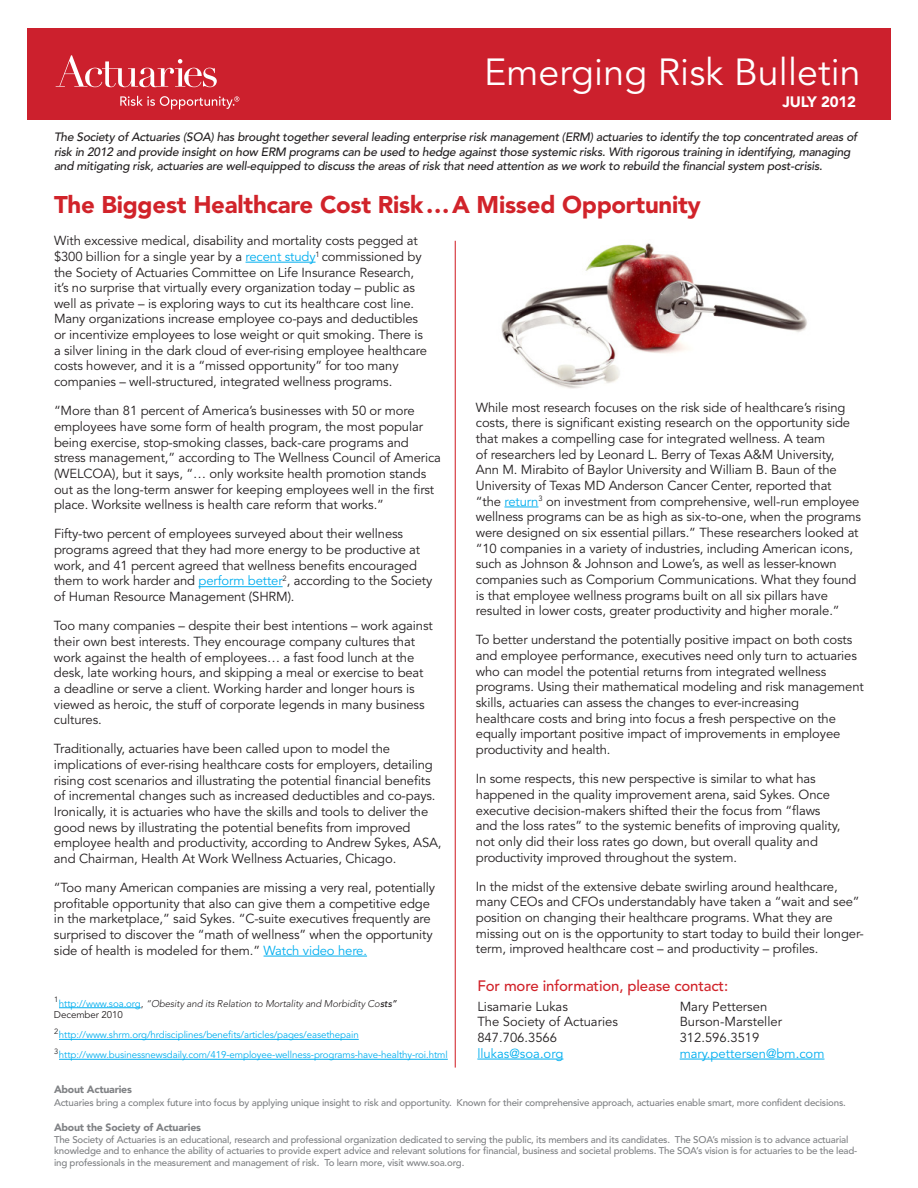
<style>
.page{position:relative;width:918px;height:1188px;background:#fff}
.page>*{position:absolute;margin:0;border:0;box-sizing:border-box;transform-origin:0 0}
.t1{font:37.5px "Avenir";letter-spacing:.005em;color:#fff}
.t2{font:900 24px "Avenir";letter-spacing:-.01em;color:#d1232a}
.t3{font:500 15px "Avenir";letter-spacing:-.01em;color:#d1232a}
.t4{font:900 15px "Avenir";letter-spacing:-.01em;color:#fff}
.t5{font:13.05px/15.6px "Avenir";letter-spacing:-.01em;color:#231f20}
.t6{font:13.05px "Avenir";color:#00aeef}
.t7{font:italic 500 12px/14.4px "Avenir";letter-spacing:-.02em;color:#231f20}
.t8{font:900 10.5px "Avenir";letter-spacing:-.02em;color:#808285}
.t9{font:500 9.75px/11.7px "Avenir";letter-spacing:-.02em;color:#808285}
.t10{font:9.75px/20px "Avenir";letter-spacing:-.01em;color:#00aeef}
.t11{font:italic 300 9.75px/11.7px "Avenir";letter-spacing:-.01em;color:#231f20}
.s1{color:#00aeef}
.s2{font-weight:400;font-style:normal;color:#00aeef}
.s3{font-weight:400;font-style:normal}
.s4{font-weight:500}
</style>
<div class="page">
<div style="left:27px;top:29px;width:864px;height:91px;background:#cc202d"></div>
<svg style="left:56px;top:55px;width:161px;height:32px"></svg>
<svg style="left:120px;top:96px;width:119px;height:13px"></svg>
<hr style="left:246px;top:262px;width:70px;height:1px;background:#00aeef">
<hr style="left:199px;top:586px;width:84px;height:1px;background:#00aeef">
<hr style="left:264px;top:956px;width:103px;height:1px;background:#00aeef">
<hr style="left:504px;top:507px;width:34px;height:1px;background:#00aeef">
<hr style="left:477px;top:1059px;width:86px;height:1px;background:#00aeef">
<hr style="left:680px;top:1059px;width:144px;height:1px;background:#00aeef">
<hr style="left:455px;top:241px;width:1px;height:827px;background:#d1232a">
<img style="left:501px;top:243px;width:306px;height:146px">
<hr style="left:59px;top:1007px;width:82px;height:1px;background:#00aeef">
<hr style="left:59px;top:1039px;width:300px;height:1px;background:#00aeef">
<hr style="left:59px;top:1059px;width:389px;height:1px;background:#00aeef">
<h1 class="t1" style="left:484px;top:51px;width:378px">Emerging Risk Bulletin</h1>
<p class="t7" style="left:54px;top:130px;width:805px">The Society of Actuaries (SOA) has brought together several leading enterprise risk management (ERM) actuaries to identify the top concentrated areas of risk in 2012 and provide insight on how ERM programs can be used to hedge against those systemic risks. With rigorous training in identifying, managing and mitigating risk, actuaries are well-equipped to discuss the areas of risk that need attention as we work to rebuild the financial system post-crisis.</p>
<h2 class="t2" style="left:54px;top:191px;width:648px">The Biggest Healthcare Cost Risk…A Missed Opportunity</h2>
<p class="t5" style="left:54px;top:233px;width:375px">With excessive medical, disability and mortality costs pegged at $300 billion for a single year by a <span class="s1">recent study</span><sup>1</sup> commissioned by the Society of Actuaries Committee on Life Insurance Research, it’s no surprise that virtually every organization today – public as well as private – is exploring ways to cut its healthcare cost line.<br>Many organizations increase employee co-pays and deductibles or incentivize employees to lose weight or quit smoking. There is a silver lining in the dark cloud of ever-rising employee healthcare costs however, and it is a “missed opportunity” for too many companies – well-structured, integrated wellness programs.</p>
<p class="t5" style="left:54px;top:403px;width:388px">“More than 81 percent of America’s businesses with 50 or more employees have some form of health program, the most popular being exercise, stop-smoking classes, back-care programs and stress management,” according to The Wellness Council of America (WELCOA), but it says, “… only worksite health promotion stands out as the long-term answer for keeping employees well in the first place. Worksite wellness is health care reform that works.”</p>
<p class="t5" style="left:54px;top:526px;width:380px">Fifty-two percent of employees surveyed about their wellness programs agreed that they had more energy to be productive at work, and 41 percent agreed that wellness benefits encouraged them to work harder and <span class="s1">perform better</span><sup>2</sup>, according to the Society of Human Resource Management (SHRM).</p>
<p class="t5" style="left:54px;top:618px;width:380px">Too many companies – despite their best intentions – work against their own best interests. They encourage company cultures that work against the health of employees… a fast food lunch at the desk, late working hours, and skipping a meal or exercise to beat a deadline or serve a client. Working harder and longer hours is viewed as heroic, the stuff of corporate legends in many business cultures.</p>
<p class="t5" style="left:54px;top:741px;width:389px">Traditionally, actuaries have been called upon to model the implications of ever-rising healthcare costs for employers, detailing rising cost scenarios and illustrating the potential financial benefits of incremental changes such as increased deductibles and co-pays.<br>Ironically, it is actuaries who have the skills and tools to deliver the good news by illustrating the potential benefits from improved employee health and productivity, according to Andrew Sykes, ASA, and Chairman, Health At Work Wellness Actuaries, Chicago.</p>
<p class="t5" style="left:54px;top:880px;width:383px">“Too many American companies are missing a very real, potentially profitable opportunity that also can give them a competitive edge in the marketplace,” said Sykes. “C-suite executives frequently are surprised to discover the “math of wellness” when the opportunity side of health is modeled for them.” <span class="s1">Watch video here.</span></p>
<p class="t4" style="left:783px;top:93px;width:75px">JULY 2012</p>
<p class="t5" style="left:476px;top:400px;width:387px">While most research focuses on the risk side of healthcare’s rising costs, there is significant existing research on the opportunity side that makes a compelling case for integrated wellness. A team<br>of researchers led by Leonard L. Berry of Texas A&amp;M University,<br>Ann M. Mirabito of Baylor University and William B. Baun of the University of Texas MD Anderson Cancer Center, reported that<br>“the <span class="s1">return</span><sup>3</sup> on investment from comprehensive, well-run employee wellness programs can be as high as six-to-one, when the programs were designed on six essential pillars.” These researchers looked at “10 companies in a variety of industries, including American icons, such as Johnson &amp; Johnson and Lowe’s, as well as lesser-known companies such as Comporium Communications. What they found is that employee wellness programs built on all six pillars have resulted in lower costs, greater productivity and higher morale.”</p>
<p class="t5" style="left:476px;top:633px;width:389px">To better understand the potentially positive impact on both costs and employee performance, executives need only turn to actuaries who can model the potential returns from integrated wellness programs. Using their mathematical modeling and risk management skills, actuaries can assess the changes to ever-increasing<br>healthcare costs and bring into focus a fresh perspective on the equally important positive impact of improvements in employee productivity and health.</p>
<p class="t5" style="left:476px;top:771px;width:366px">In some respects, this new perspective is similar to what has happened in the quality improvement arena, said Sykes. Once executive decision-makers shifted their the focus from “flaws and the loss rates” to the systemic benefits of improving quality, not only did their loss rates go down, but overall quality and productivity improved throughout the system.</p>
<p class="t5" style="left:476px;top:879px;width:390px">In the midst of the extensive debate swirling around healthcare, many CEOs and CFOs understandably have taken a “wait and see” position on changing their healthcare programs. What they are missing out on is the opportunity to start today to build their longer&shy;term, improved healthcare cost – and productivity – profiles.</p>
<p class="t11" style="left:54px;top:998px;width:345px"><sup>1</sup><span class="s2">http://www.soa.org</span><span class="s3">,</span> “Obesity and its Relation to Mortality and Morbidity Co<span class="s4">sts”<br></span><span class="s3">December 2010</span></p>
<p class="t10" style="left:54px;top:1025px;width:395px"><sup>2</sup>http://www.shrm.org/hrdisciplines/benefits/articles/pages/easethepain<br><sup>3</sup>http://www.businessnewsdaily.com/419-employee-wellness-programs-have-healthy-roi.html</p>
<p class="t3" style="left:477px;top:978px;width:252px">For more information, please contact:</p>
<p class="t5" style="left:477px;top:999px;width:142px">Lisamarie Lukas<br>The Society of Actuaries<br>847.706.3566</p>
<p class="t6" style="left:477px;top:1046px;width:88px">llukas@soa.org</p>
<p class="t5" style="left:680px;top:999px;width:104px">Mary Pettersen<br>Burson-Marsteller<br>312.596.3519</p>
<p class="t6" style="left:680px;top:1046px;width:146px">mary.pettersen@bm.com</p>
<p class="t8" style="left:54px;top:1083px;width:79px">About Actuaries</p>
<p class="t9" style="left:54px;top:1097px;width:793px">Actuaries bring a complex future into focus by applying unique insight to risk and opportunity. Known for their comprehensive approach, actuaries enable smart, more confident decisions.</p>
<p class="t8" style="left:54px;top:1121px;width:149px">About the Society of Actuaries</p>
<p class="t9" style="left:54px;top:1134px;width:805px">The Society of Actuaries is an educational, research and professional organization dedicated to serving the public, its members and its candidates. The SOA’s mission is to advance actuarial knowledge and to enhance the ability of actuaries to provide expert advice and relevant solutions for financial, business and societal problems. The SOA’s vision is for actuaries to be the lead&shy;ing professionals in the measurement and management of risk. To learn more, visit www.soa.org.</p>
</div>
